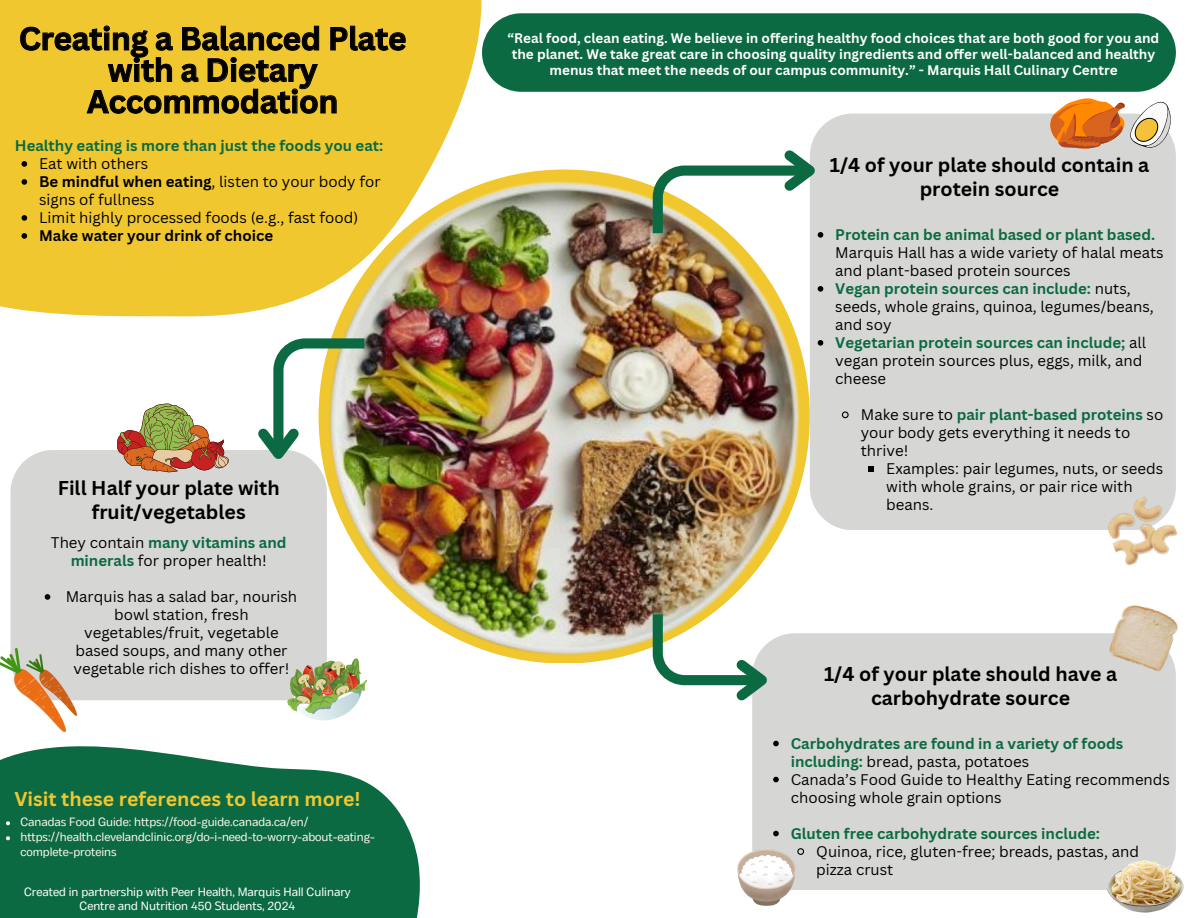
<style>
.page{position:relative;width:1188px;height:918px;background:#fff}
.page>*{position:absolute;margin:0;border:0;box-sizing:border-box;transform-origin:0 0}
.t1{font:700 31.5px/31.5px "Canva Sans";letter-spacing:-.01em;color:#000001;text-align:center}
.t2{font:700 19.5px/23.7px "Canva Sans";color:#000001;text-align:center}
.t3{font:700 19.5px "Canva Sans";color:#f1c730}
.t4{font:15px/18px "Canva Sans";color:#000001}
.t5{font:700 15px/18px "Canva Sans";color:#0b6a41}
.t6{font:15px/18px "Canva Sans";color:#000}
.t7{font:700 15px "Canva Sans";color:#000}
.t8{font:700 13.5px/15.8px "Canva Sans";color:#fff;text-align:center}
.t9{font:12px/15px "Body Text";color:#fdf5e7}
.t10{font:12px/14px "Body Text";color:#fff;text-align:center}
.s1{font-weight:700}
.s2{font-weight:700;color:#0b6a41}
.s3{font-weight:400;color:#000001}
</style>
<div class="page">
<svg style="left:0;top:105px;width:554px;height:299px;fill:#f1c730"></svg>
<svg style="left:0;top:700px;width:420px;height:218px;fill:#0b6a41"></svg>
<div style="left:0;top:0;width:482px;height:105px;background:#f1c730"></div>
<div style="left:810px;top:114px;width:366px;height:416px;background:#d6d6d4"></div>
<img style="left:299px;top:170px;width:511px;height:493px">
<div style="left:752px;top:633px;width:424px;height:257px;background:#d6d6d4"></div>
<div style="left:10px;top:450px;width:317px;height:250px;background:#d6d6d4"></div>
<svg style="left:45px;top:594px;width:5px;height:6px"></svg>
<img style="left:249px;top:333px;width:126px;height:138px">
<img style="left:285px;top:658px;width:85px;height:71px">
<svg style="left:117px;top:404px;width:112px;height:68px"></svg>
<img style="left:0;top:648px;width:76px;height:84px">
<img style="left:1101px;top:490px;width:77px;height:76px">
<svg style="left:1050px;top:98px;width:126px;height:58px"></svg>
<img style="left:1088px;top:605px;width:90px;height:85px">
<img style="left:1101px;top:853px;width:83px;height:60px">
<img style="left:737px;top:850px;width:59px;height:56px">
<svg style="left:818px;top:286px;width:5px;height:6px"></svg>
<svg style="left:818px;top:340px;width:5px;height:6px"></svg>
<svg style="left:841px;top:411px;width:8px;height:8px"></svg>
<svg style="left:868px;top:466px;width:6px;height:6px"></svg>
<svg style="left:773px;top:741px;width:6px;height:5px"></svg>
<svg style="left:773px;top:777px;width:6px;height:5px"></svg>
<svg style="left:773px;top:831px;width:6px;height:5px"></svg>
<svg style="left:797px;top:847px;width:8px;height:9px"></svg>
<svg style="left:648px;top:141px;width:179px;height:102px"></svg>
<svg style="left:648px;top:604px;width:131px;height:106px"></svg>
<div style="left:482px;top:13px;width:694px;height:79px;background:#0b6a41"></div>
<svg style="left:20px;top:25px;width:386px;height:89px;background:#d2ae29"></svg>
<svg style="left:6px;top:821px;width:4px;height:4px"></svg>
<svg style="left:6px;top:836px;width:4px;height:4px"></svg>
<svg style="left:22px;top:161px;width:5px;height:6px"></svg>
<svg style="left:22px;top:179px;width:5px;height:6px"></svg>
<svg style="left:22px;top:215px;width:5px;height:6px"></svg>
<svg style="left:22px;top:233px;width:5px;height:6px"></svg>
<p class="t1" style="left:19px;top:22px;width:389px">Creating a Balanced Plate with a Dietary<br>Accommodation</p>
<p class="t5" style="left:15px;top:136px;width:370px">Healthy eating is more than just the foods you eat:</p>
<p class="t6" style="left:39px;top:154px;width:111px">Eat with others</p>
<h2 class="t6" style="left:39px;top:172px;width:343px"><span class="s1">Be mindful when eating</span>, listen to your body for signs of fullness</h2>
<h4 class="t6" style="left:39px;top:208px;width:321px">Limit highly processed foods (e.g., fast food)</h4>
<p class="t7" style="left:39px;top:225px;width:236px">Make water your drink of choice</p>
<p class="t2" style="left:58px;top:476px;width:223px">Fill Half your plate with fruit/vegetables</p>
<p class="t4" style="left:51px;top:533px;width:237px;text-align:center">They contain <span class="s2">many vitamins and minerals</span> for proper health!</p>
<h1 class="t4" style="left:66px;top:587px;width:233px;text-align:center">Marquis has a salad bar, nourish bowl station, fresh vegetables/fruit, vegetable based soups, and many other vegetable rich dishes to offer!</h1>
<p class="t3" style="left:14px;top:786px;width:348px">Visit these references to learn more!</p>
<p class="t9" style="left:20px;top:816px;width:290px">Canadas Food Guide: https://food-guide.canada.ca/en/</p>
<p class="t9" style="left:20px;top:831px;width:356px">https://health.clevelandclinic.org/do-i-need-to-worry-about-eating&shy;complete-proteins</p>
<p class="t10" style="left:24px;top:885px;width:328px">Created in partnership with Peer Health, Marquis Hall Culinary<br>Centre and Nutrition 450 Students, 2024</p>
<p class="t8" style="left:508px;top:30px;width:653px">“Real food, clean eating. We believe in offering healthy food choices that are both good for you and the planet. We take great care in choosing quality ingredients and offer well-balanced and healthy menus that meet the needs of our campus community.” - Marquis Hall Culinary Centre</p>
<h3 class="t2" style="left:830px;top:153px;width:321px">1/4 of your plate should contain a protein source</h3>
<p class="t4" style="left:835px;top:225px;width:330px"><span class="s2">Protein can be animal based or plant based.<br></span>Marquis Hall has a wide variety of halal meats and plant-based protein sources</p>
<p class="t4" style="left:835px;top:279px;width:320px"><span class="s2">Vegan protein sources can include:</span> nuts, seeds, whole grains, quinoa, legumes/beans, and soy</p>
<p class="t4" style="left:835px;top:333px;width:312px"><span class="s2">Vegetarian protein sources can include;</span> all vegan protein sources plus, eggs, milk, and cheese</p>
<p class="t4" style="left:861px;top:405px;width:304px">Make sure to <span class="s2">pair plant-based proteins</span> so your body gets everything it needs to thrive!</p>
<p class="t4" style="left:886px;top:459px;width:278px">Examples: pair legumes, nuts, or seeds with whole grains, or pair rice with beans.</p>
<p class="t2" style="left:824px;top:662px;width:295px">1/4 of your plate should have a carbohydrate source</p>
<h3 class="t5" style="left:791px;top:734px;width:334px">Carbohydrates are found in a variety of foods including: <span class="s3">bread, pasta, potatoes</span></h3>
<p class="t4" style="left:791px;top:770px;width:381px">Canada’s Food Guide to Healthy Eating recommends choosing whole grain options</p>
<p class="t5" style="left:791px;top:824px;width:311px">Gluten free carbohydrate sources include:</p>
<h2 class="t4" style="left:816px;top:842px;width:324px">Quinoa, rice, gluten-free; breads, pastas, and pizza crust</h2>
</div>
